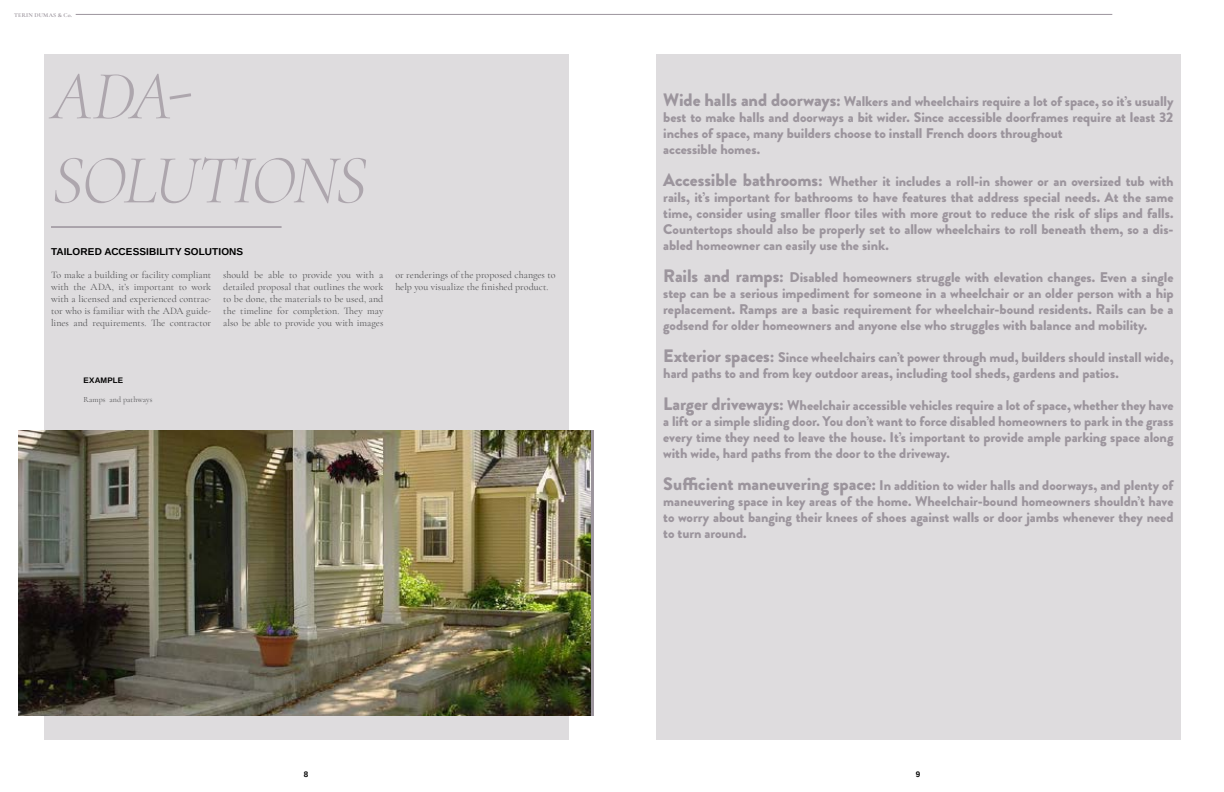
<style>
.page{position:relative;width:1224px;height:792px;background:#fff}
.page>*{position:absolute;margin:0;border:0;box-sizing:border-box;transform-origin:0 0}
.t1{font:italic 300 70px/84px "Cormorant Garamond";letter-spacing:-.045em;color:#ada6ad}
.t2{font:900 14px/16px "Brandon Grotesque";letter-spacing:-.005em;color:#9c959d;text-align:justify}
.t3{font:10px/12px "Cormorant Garamond";letter-spacing:.005em;color:#545456;text-align:justify}
.t4{font:700 10px "Arimo";letter-spacing:.01em;color:#000}
.t5{font:8px "Cormorant Garamond";letter-spacing:.01em;color:#545456}
.t6{font:700 8px "Arimo";letter-spacing:.02em;color:#000}
.t7{font:700 6px "Cormorant Garamond";letter-spacing:.035em;color:#9c959d}
.s1{font-size:18px}
</style>
<div class="page">
<div style="left:44px;top:54px;width:524px;height:686px;background:#dedcde"></div>
<div style="left:656px;top:54px;width:524px;height:686px;background:#dedcde"></div>
<img style="left:18px;top:430px;width:572px;height:285px">
<hr style="left:76px;top:14px;width:1036px;height:1px;background:#9c959d">
<hr style="left:51px;top:227px;width:231px;height:1px;background:#9c959d">
<p class="t7" style="left:14px;top:12px;width:59px">TERIN DUMAS &amp; Co.</p>
<h1 class="t1" style="left:51px;top:55px;width:317px">ADA-<br>SOLUTIONS</h1>
<p class="t4" style="left:51px;top:245px;width:194px">TAILORED ACCESSIBILITY SOLUTIONS</p>
<p class="t3" style="left:51px;top:269px;width:162px">To make a building or facility compliant with the ADA, it’s important to work with a licensed and experienced contrac&shy;tor who is familiar with the ADA guide&shy;lines and requirements. The contractor</p>
<p class="t3" style="left:223px;top:269px;width:162px">should be able to provide you with a detailed proposal that outlines the work to be done, the materials to be used, and the timeline for completion. They may also be able to provide you with images</p>
<p class="t3" style="left:395px;top:269px;width:162px">or renderings of the proposed changes to help you visualize the finished product.</p>
<p class="t6" style="left:83px;top:374px;width:41px">EXAMPLE</p>
<p class="t5" style="left:83px;top:394px;width:70px">Ramps and pathways</p>
<p class="t2" style="left:663px;top:94px;width:512px;text-align:left"><span class="s1">Wide halls and doorways:</span> Walkers and wheelchairs require a lot of space, so it’s usually best to make halls and doorways a bit wider. Since accessible doorframes require at least 32 inches of space, many builders choose to install French doors throughout<br>accessible homes.</p>
<p class="t2" style="left:663px;top:174px;width:512px"><span class="s1">Accessible bathrooms:</span> Whether it includes a roll-in shower or an oversized tub with rails, it’s important for bathrooms to have features that address special needs. At the same time, consider using smaller floor tiles with more grout to reduce the risk of slips and falls.<br>Countertops should also be properly set to allow wheelchairs to roll beneath them, so a dis&shy;abled homeowner can easily use the sink.</p>
<p class="t2" style="left:663px;top:270px;width:512px"><span class="s1">Rails and ramps:</span> Disabled homeowners struggle with elevation changes. Even a single step can be a serious impediment for someone in a wheelchair or an older person with a hip replacement. Ramps are a basic requirement for wheelchair-bound residents. Rails can be a godsend for older homeowners and anyone else who struggles with balance and mobility.</p>
<p class="t2" style="left:663px;top:350px;width:512px"><span class="s1">Exterior spaces:</span> Since wheelchairs can’t power through mud, builders should install wide, hard paths to and from key outdoor areas, including tool sheds, gardens and patios.</p>
<p class="t2" style="left:663px;top:398px;width:512px"><span class="s1">Larger driveways:</span> Wheelchair accessible vehicles require a lot of space, whether they have a lift or a simple sliding door. You don’t want to force disabled homeowners to park in the grass every time they need to leave the house. It’s important to provide ample parking space along with wide, hard paths from the door to the driveway.</p>
<p class="t2" style="left:663px;top:478px;width:512px"><span class="s1">Sufficient maneuvering space:</span> In addition to wider halls and doorways, and plenty of maneuvering space in key areas of the home. Wheelchair-bound homeowners shouldn’t have to worry about banging their knees of shoes against walls or door jambs whenever they need to turn around.</p>
<p class="t6" style="left:304px;top:769px;width:6px">8</p>
<p class="t6" style="left:916px;top:769px;width:6px">9</p>
</div>
